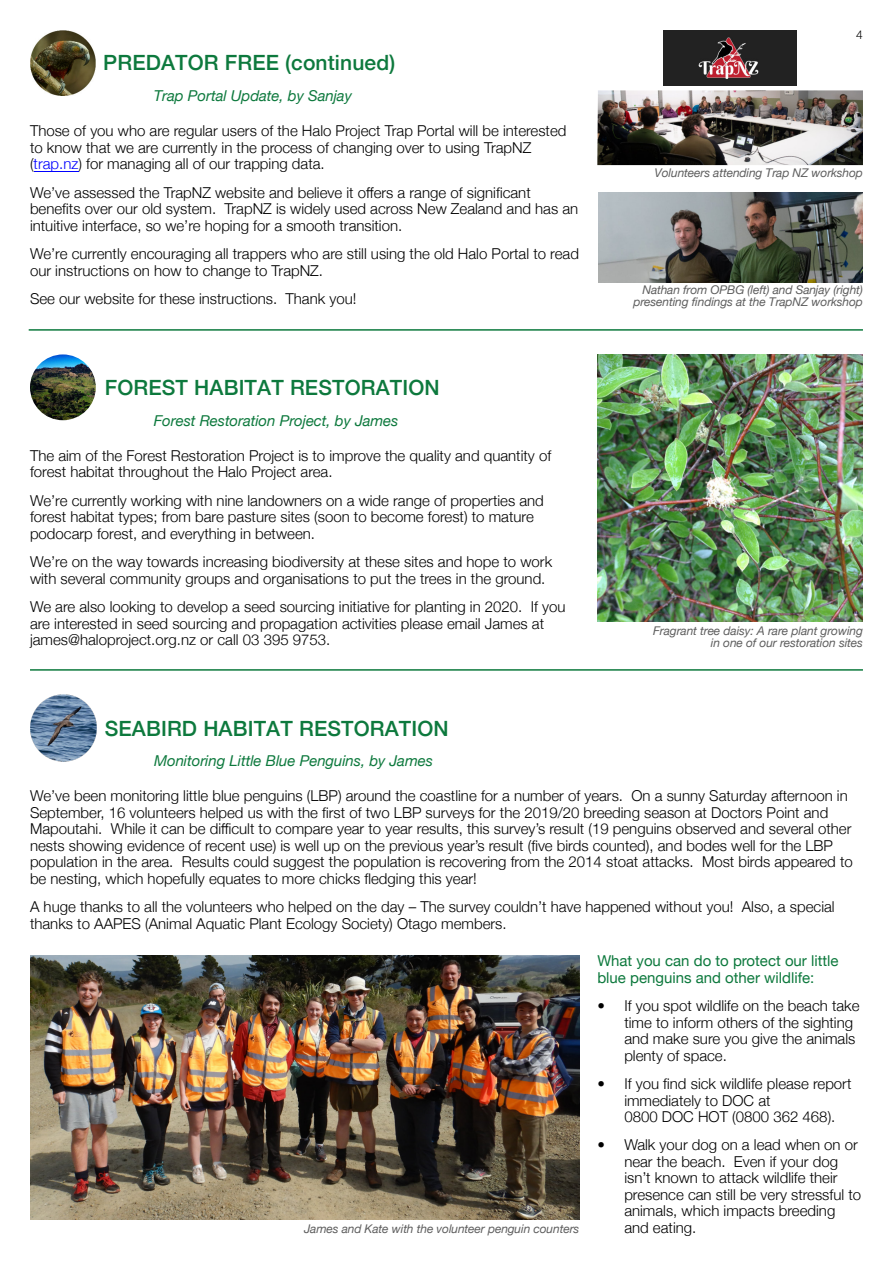
<style>
.page{position:relative;width:893px;height:1263px;background:#fff}
.page>*{position:absolute;margin:0;border:0;box-sizing:border-box;transform-origin:0 0}
.t1{font:500 21px "Helvetica Neue";letter-spacing:.005em;color:#0d793d}
.t2{font:300 15px/16.5px "Helvetica Neue";color:#000}
.t3{font:italic 15px "Helvetica Neue";letter-spacing:-.005em;color:#0d793d}
.t4{font:15px/16.5px "Helvetica Neue";color:#0d793d}
.t5{font:italic 12px/12px "Helvetica Neue";letter-spacing:-.01em;color:#5e5e5e;text-align:right}
.t6{font:300 12px "Helvetica Neue";color:#000}
.s1{color:#00f}
</style>
<div class="page">
<img style="left:30px;top:354px;width:66px;height:66px;border-radius:50%">
<img style="left:30px;top:955px;width:549px;height:264px">
<img style="left:597px;top:354px;width:265px;height:268px">
<img style="left:30px;top:694px;width:67px;height:67px">
<hr style="left:30px;top:669px;width:832px;height:2px;background:#0d793d">
<hr style="left:29px;top:329px;width:833px;height:2px;background:#0d793d">
<img style="left:30px;top:30px;width:66px;height:66px">
<hr style="left:34px;top:171px;width:44px;height:1px;background:#00f">
<img style="left:598px;top:193px;width:264px;height:89px">
<img style="left:597px;top:90px;width:265px;height:75px">
<img style="left:663px;top:30px;width:133px;height:55px">
<h1 class="t1" style="left:103px;top:50px;width:293px">PREDATOR FREE (continued)</h1>
<p class="t3" style="left:154px;top:87px;width:200px">Trap Portal Update, by Sanjay</p>
<p class="t6" style="left:856px;top:27px;width:8px">4</p>
<p class="t2" style="left:30px;top:122px;width:538px">Those of you who are regular users of the Halo Project Trap Portal will be interested to know that we are currently in the process of changing over to using TrapNZ (<span class="s1">trap.nz</span>) for managing all of our trapping data.</p>
<p class="t2" style="left:30px;top:184px;width:549px">We’ve assessed the TrapNZ website and believe it offers a range of significant benefits over our old system. TrapNZ is widely used across New Zealand and has an intuitive interface, so we’re hoping for a smooth transition.</p>
<p class="t2" style="left:30px;top:245px;width:550px">We’re currently encouraging all trappers who are still using the old Halo Portal to read our instructions on how to change to TrapNZ.</p>
<p class="t2" style="left:30px;top:290px;width:328px">See our website for these instructions. Thank you!</p>
<p class="t5" style="left:633px;top:284px;width:231px">Nathan from OPBG (left) and Sanjay (right) presenting findings at the TrapNZ workshop</p>
<p class="t5" style="left:654px;top:166px;width:210px">Volunteers attending Trap NZ workshop</p>
<h1 class="t1" style="left:105px;top:374px;width:336px">FOREST HABITAT RESTORATION</h1>
<p class="t3" style="left:154px;top:411px;width:246px">Forest Restoration Project, by James</p>
<p class="t2" style="left:30px;top:447px;width:523px">The aim of the Forest Restoration Project is to improve the quality and quantity of forest habitat throughout the Halo Project area.</p>
<p class="t2" style="left:30px;top:492px;width:515px">We’re currently working with nine landowners on a wide range of properties and forest habitat types; from bare pasture sites (soon to become forest) to mature podocarp forest, and everything in between.</p>
<p class="t2" style="left:30px;top:553px;width:523px">We’re on the way towards increasing biodiversity at these sites and hope to work with several community groups and organisations to put the trees in the ground.</p>
<p class="t2" style="left:30px;top:598px;width:537px">We are also looking to develop a seed sourcing initiative for planting in 2020. If you are interested in seed sourcing and propagation activities please email James at james@haloproject.org.nz or call 03 395 9753.</p>
<h1 class="t1" style="left:105px;top:715px;width:345px">SEABIRD HABITAT RESTORATION</h1>
<p class="t3" style="left:154px;top:752px;width:280px">Monitoring Little Blue Penguins, by James</p>
<p class="t5" style="left:653px;top:624px;width:211px">Fragrant tree daisy: A rare plant growing in one of our restoration sites</p>
<p class="t2" style="left:30px;top:787px;width:824px">We’ve been monitoring little blue penguins (LBP) around the coastline for a number of years. On a sunny Saturday afternoon in September, 16 volunteers helped us with the first of two LBP surveys for the 2019/20 breeding season at Doctors Point and Mapoutahi. While it can be difficult to compare year to year results, this survey’s result (19 penguins observed and several other nests showing evidence of recent use) is well up on the previous year’s result (five birds counted), and bodes well for the LBP population in the area. Results could suggest the population is recovering from the 2014 stoat attacks. Most birds appeared to be nesting, which hopefully equates to more chicks fledging this year!</p>
<p class="t2" style="left:30px;top:898px;width:806px">A huge thanks to all the volunteers who helped on the day – The survey couldn’t have happened without you! Also, a special thanks to AAPES (Animal Aquatic Plant Ecology Society) Otago members.</p>
<p class="t5" style="left:304px;top:1222px;width:277px">James and Kate with the volunteer penguin counters</p>
<p class="t4" style="left:597px;top:952px;width:243px">What you can do to protect our little blue penguins and other wildlife:</p>
<p class="t2" style="left:624px;top:997px;width:237px;text-indent:-27px">• If you spot wildlife on the beach take time to inform others of the sighting and make sure you give the animals plenty of space.</p>
<p class="t2" style="left:624px;top:1075px;width:229px;text-indent:-27px">• If you find sick wildlife please report immediately to DOC at<br>0800 DOC HOT (0800 362 468).</p>
<p class="t2" style="left:624px;top:1137px;width:238px;text-indent:-27px">• Walk your dog on a lead when on or near the beach. Even if your dog isn’t known to attack wildlife their presence can still be very stressful to animals, which impacts breeding and eating.</p>
</div>
